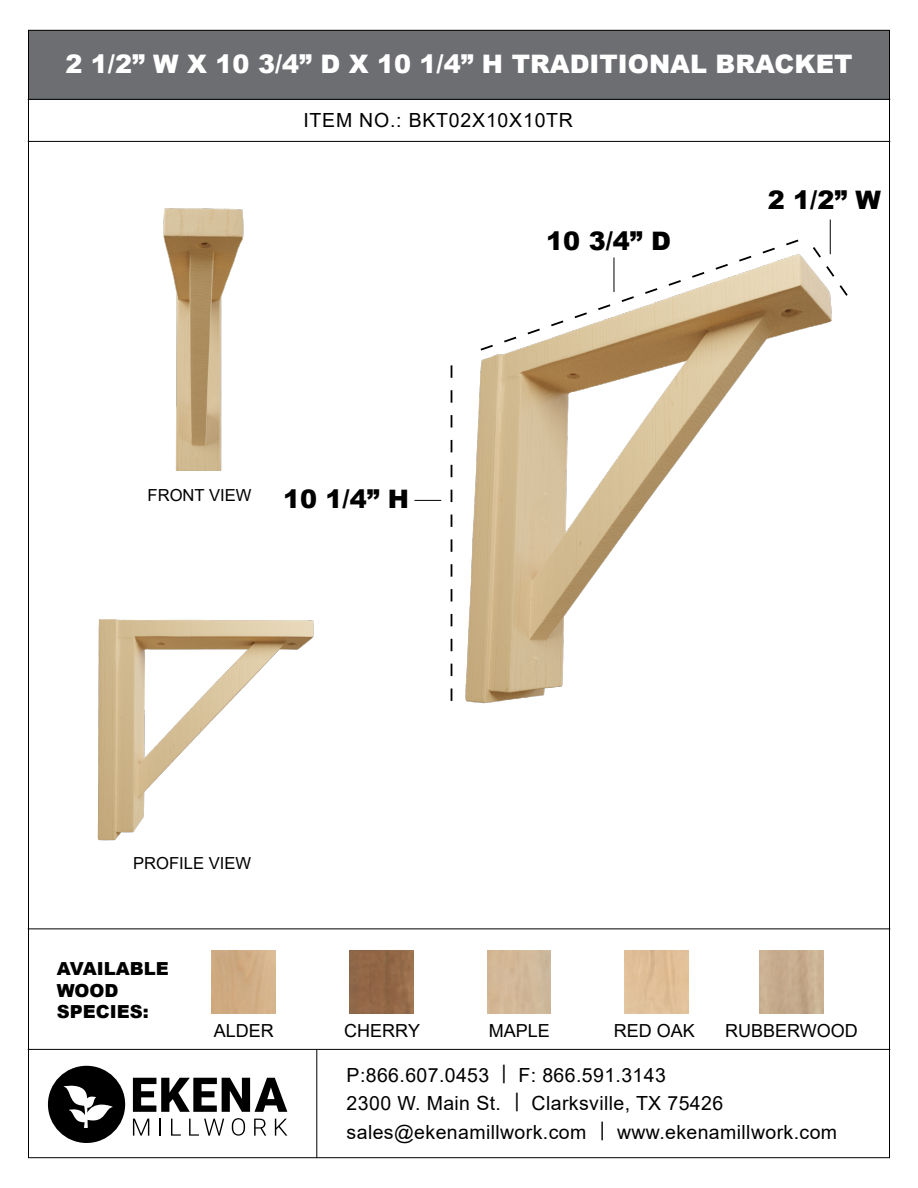
<style>
.page{position:relative;width:918px;height:1188px;background:#fff}
.page>*{position:absolute;margin:0;border:0;box-sizing:border-box;transform-origin:0 0}
.t1{font:900 25.5px "Arial";color:#fff}
.t2{font:900 25.5px "Arial";color:#000}
.t3{font:19.5px/28.5px "Arial";letter-spacing:.02em;color:#000}
.t4{font:19.5px "Arial";letter-spacing:.04em;color:#000}
.t5{font:18px "Arial";color:#000}
.t6{font:900 18px/21.6px "Arial";color:#000}
.t7{font:16.65px "Arial";color:#000}
</style>
<div class="page">
<div style="left:28px;top:30px;width:862px;height:70px;background:#6d6e71"></div>
<svg style="left:48px;top:1066px;width:77px;height:77px"></svg>
<svg style="left:133px;top:1078px;width:154px;height:34px"></svg>
<svg style="left:133px;top:1119px;width:16px;height:17px"></svg>
<svg style="left:159px;top:1119px;width:2px;height:17px"></svg>
<svg style="left:171px;top:1119px;width:10px;height:17px"></svg>
<svg style="left:189px;top:1119px;width:35px;height:17px"></svg>
<svg style="left:232px;top:1118px;width:13px;height:18px"></svg>
<svg style="left:254px;top:1119px;width:12px;height:17px"></svg>
<svg style="left:275px;top:1119px;width:12px;height:17px"></svg>
<hr style="left:28px;top:1049px;width:862px;height:1px;background:#000">
<hr style="left:28px;top:928px;width:862px;height:1px;background:#000">
<hr style="left:28px;top:141px;width:862px;height:1px;background:#000">
<hr style="left:28px;top:99px;width:862px;height:1px;background:#000">
<hr style="left:316px;top:1050px;width:1px;height:108px;background:#000">
<img style="left:163px;top:208px;width:81px;height:262px">
<img style="left:97px;top:619px;width:217px;height:222px">
<img style="left:414px;top:255px;width:418px;height:449px">
<svg style="left:451px;top:365px;width:1px;height:336px"></svg>
<svg style="left:479px;top:239px;width:321px;height:113px"></svg>
<svg style="left:811px;top:245px;width:37px;height:53px"></svg>
<svg style="left:414px;top:500px;width:27px;height:1px"></svg>
<hr style="left:614px;top:258px;width:1px;height:34px;background:#000">
<hr style="left:830px;top:220px;width:1px;height:34px;background:#000">
<img style="left:349px;top:950px;width:64px;height:64px">
<h1 class="t1" style="left:65px;top:45px;width:789px">2 1/2” W X 10 3/4” D X 10 1/4” H TRADITIONAL BRACKET</h1>
<p class="t4" style="left:303px;top:107px;width:271px">ITEM NO.: BKT02X10X10TR</p>
<p class="t7" style="left:148px;top:484px;width:105px">FRONT VIEW</p>
<h1 class="t2" style="left:283px;top:481px;width:128px">10 1/4” H</h1>
<p class="t7" style="left:133px;top:852px;width:120px">PROFILE VIEW</p>
<p class="t6" style="left:57px;top:957px;width:114px">AVAILABLE<br>WOOD<br>SPECIES:</p>
<h1 class="t2" style="left:546px;top:223px;width:126px">10 3/4” D</h1>
<h1 class="t2" style="left:768px;top:181px;width:115px">2 1/2” W</h1>
<p class="t5" style="left:214px;top:1019px;width:62px">ALDER</p>
<p class="t5" style="left:344px;top:1019px;width:77px">CHERRY</p>
<p class="t5" style="left:489px;top:1019px;width:63px">MAPLE</p>
<p class="t5" style="left:614px;top:1019px;width:83px">RED OAK</p>
<p class="t5" style="left:725px;top:1019px;width:134px">RUBBERWOOD</p>
<p class="t3" style="left:347px;top:1061px;width:492px">P:866.607.0453 | F: 866.591.3143<br>2300 W. Main St. | Clarksville, TX 75426 sales@ekenamillwork.com | www.ekenamillwork.com</p>
</div>
